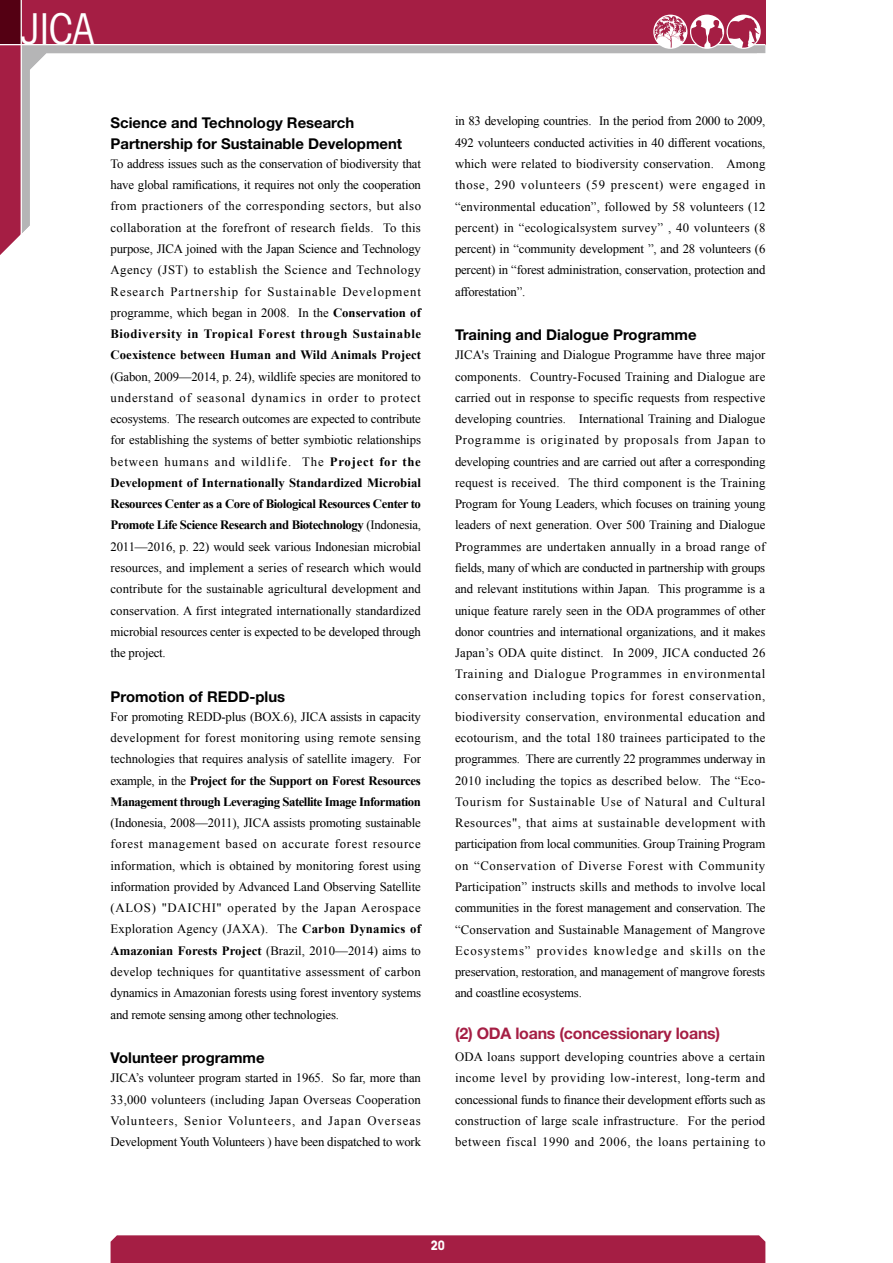
<style>
.page{position:relative;width:893px;height:1263px;background:#fff}
.page>*{position:absolute;margin:0;border:0;box-sizing:border-box;transform-origin:0 0}
.t1{font:condensed 42.45px "Avant Garde";color:#fff}
.t2{font:700 15.9px "Helvetica Neue";letter-spacing:-.015em;color:#a51e44}
.t3{font:700 14.85px/21.3px "Helvetica Neue";color:#000}
.t4{font:12.75px/21.3px "Times New Roman";letter-spacing:-.015em;color:#000;text-align:justify}
.t5{font:700 condensed 12.75px "ITC Avant Garde Std";color:#fff}
.s1{font-weight:700}
</style>
<div class="page">
<div style="left:0;top:0;width:21px;height:45px;background:#540013"></div>
<svg style="left:0;top:45px;width:21px;height:210px;background:#ab2d50"></svg>
<svg style="left:22px;top:45px;width:743px;height:188px"></svg>
<div style="left:21px;top:0;width:744px;height:45px;background:#a51e44"></div>
<hr style="left:0;top:44px;width:765px;height:1px;background:#fff">
<hr style="left:21px;top:0;width:1px;height:242px;background:#fff">
<svg style="left:653px;top:15px;width:34px;height:34px"></svg>
<svg style="left:690px;top:15px;width:34px;height:34px"></svg>
<svg style="left:726px;top:15px;width:35px;height:34px"></svg>
<svg style="left:654px;top:16px;width:105px;height:32px"></svg>
<div style="left:111px;top:1235px;width:654px;height:28px;background:#a51e44"></div>
<p class="t1" style="left:21px;top:3px;width:75px">JICA</p>
<p class="t3" style="left:111px;top:111px;width:293px">Science and Technology Research<br>Partnership for Sustainable Development</p>
<p class="t4" style="left:111px;top:153px;width:312px">To address issues such as the conservation of biodiversity that have global ramifications, it requires not only the cooperation from practioners of the corresponding sectors, but also collaboration at the forefront of research fields. To this purpose, JICA joined with the Japan Science and Technology Agency (JST) to establish the Science and Technology Research Partnership for Sustainable Development programme, which began in 2008. In the <span class="s1">Conservation of Biodiversity in Tropical Forest through Sustainable Coexistence between Human and Wild Animals Project </span>(Gabon, 2009—2014, p. 24), wildlife species are monitored to understand of seasonal dynamics in order to protect ecosystems. The research outcomes are expected to contribute for establishing the systems of better symbiotic relationships between humans and wildlife. The <span class="s1">Project for the Development of Internationally Standardized Microbial Resources Center as a Core of Biological Resources Center to Promote Life Science Research and Biotechnology</span> (Indonesia, 2011—2016, p. 22) would seek various Indonesian microbial resources, and implement a series of research which would contribute for the sustainable agricultural development and conservation. A first integrated internationally standardized microbial resources center is expected to be developed through the project.</p>
<p class="t3" style="left:111px;top:685px;width:176px">Promotion of REDD-plus</p>
<p class="t4" style="left:111px;top:706px;width:312px">For promoting REDD-plus (BOX.6), JICA assists in capacity development for forest monitoring using remote sensing technologies that requires analysis of satellite imagery. For example, in the <span class="s1">Project for the Support on Forest Resources Management through Leveraging Satellite Image Information </span>(Indonesia, 2008—2011), JICA assists promoting sustainable forest management based on accurate forest resource information, which is obtained by monitoring forest using information provided by Advanced Land Observing Satellite (ALOS) "DAICHI" operated by the Japan Aerospace Exploration Agency (JAXA). The <span class="s1">Carbon Dynamics of Amazonian Forests Project</span> (Brazil, 2010—2014) aims to develop techniques for quantitative assessment of carbon dynamics in Amazonian forests using forest inventory systems and remote sensing among other technologies.</p>
<p class="t3" style="left:111px;top:1047px;width:156px">Volunteer programme</p>
<p class="t4" style="left:111px;top:1067px;width:312px">JICA’s volunteer program started in 1965. So far, more than 33,000 volunteers (including Japan Overseas Cooperation Volunteers, Senior Volunteers, and Japan Overseas Development Youth Volunteers ) have been dispatched to work</p>
<p class="t4" style="left:455px;top:110px;width:312px">in 83 developing countries. In the period from 2000 to 2009, 492 volunteers conducted activities in 40 different vocations, which were related to biodiversity conservation. Among those, 290 volunteers (59 prescent) were engaged in “environmental education”, followed by 58 volunteers (12 percent) in “ecologicalsystem survey” , 40 volunteers (8 percent) in “community development ”, and 28 volunteers (6 percent) in “forest administration, conservation, protection and afforestation”.</p>
<p class="t3" style="left:455px;top:324px;width:243px">Training and Dialogue Programme</p>
<p class="t4" style="left:455px;top:344px;width:312px">JICA's Training and Dialogue Programme have three major components. Country-Focused Training and Dialogue are carried out in response to specific requests from respective developing countries. International Training and Dialogue Programme is originated by proposals from Japan to developing countries and are carried out after a corresponding request is received. The third component is the Training Program for Young Leaders, which focuses on training young leaders of next generation. Over 500 Training and Dialogue Programmes are undertaken annually in a broad range of fields, many of which are conducted in partnership with groups and relevant institutions within Japan. This programme is a unique feature rarely seen in the ODA programmes of other donor countries and international organizations, and it makes Japan’s ODA quite distinct. In 2009, JICA conducted 26<br>Training and Dialogue Programmes in environmental conservation including topics for forest conservation, biodiversity conservation, environmental education and ecotourism, and the total 180 trainees participated to the programmes. There are currently 22 programmes underway in 2010 including the topics as described below. The “Eco-Tourism for Sustainable Use of Natural and Cultural Resources", that aims at sustainable development with participation from local communities. Group Training Program on “Conservation of Diverse Forest with Community Participation” instructs skills and methods to involve local communities in the forest management and conservation. The “Conservation and Sustainable Management of Mangrove Ecosystems” provides knowledge and skills on the preservation, restoration, and management of mangrove forests and coastline ecosystems.</p>
<p class="t2" style="left:455px;top:1023px;width:267px">(2) ODA loans (concessionary loans)</p>
<p class="t4" style="left:455px;top:1046px;width:312px">ODA loans support developing countries above a certain income level by providing low-interest, long-term and concessional funds to finance their development efforts such as construction of large scale infrastructure. For the period between fiscal 1990 and 2006, the loans pertaining to</p>
<p class="t5" style="left:431px;top:1237px;width:16px">20</p>
</div>
